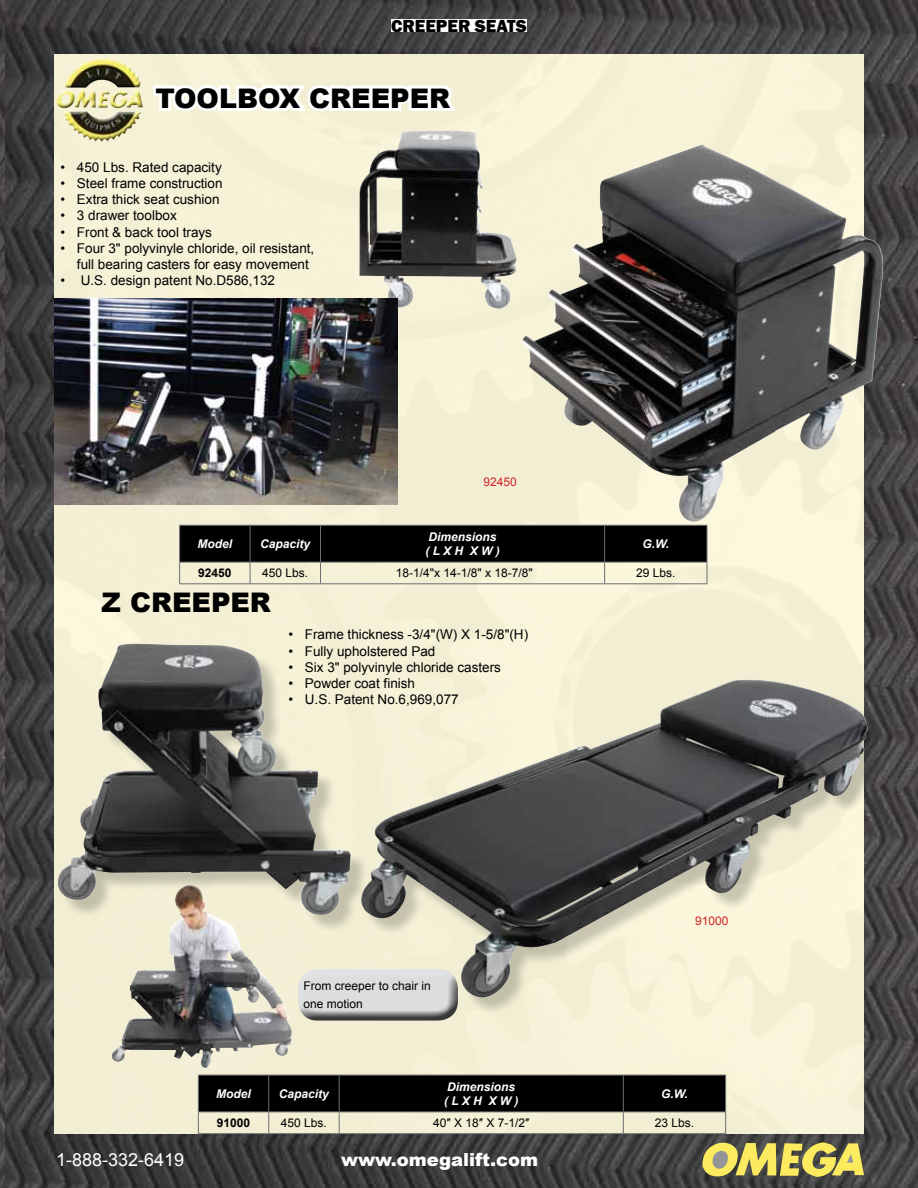
<style>
.page{position:relative;width:918px;height:1188px;background:#fff}
.page>*{position:absolute;margin:0;border:0;box-sizing:border-box;transform-origin:0 0}
.t1{font:900 27px "Arial";color:#000}
.t2{font:900 18px "Arial";color:#fff}
.t3{font:18px "Arial";color:#fff}
.t4{font:800 18px "Franklin Gothic";color:#000}
.t5{font:13.5px/16.2px "Arial";color:#000}
.t6{font:12px/18px "Arial";color:#000}
.t7{font:italic 700 12px/14.4px "Arial";color:#fff}
.t8{font:700 12px "Arial";color:#000}
.t9{font:12px "Arial";color:#d2232a}
</style>
<div class="page">
<img style="left:4px;top:0;width:914px;height:1188px">
<img style="left:0;top:0;width:4px;height:1188px">
<div style="left:54px;top:50px;width:810px;height:1086px;background:#f5f1d6"></div>
<svg style="left:701px;top:1140px;width:163px;height:42px;background:#a19954"></svg>
<img style="left:56px;top:56px;width:87px;height:64px">
<div style="left:364px;top:682px;width:522px;height:334px;background:#000;opacity:.2"></div>
<img style="left:360px;top:679px;width:508px;height:319px">
<svg style="left:150px;top:80px;width:310px;height:36px"></svg>
<svg style="left:198px;top:1075px;width:528px;height:58px;background:#59584f"></svg>
<hr style="left:198px;top:1133px;width:71px;height:1px;background:#6d6e71">
<hr style="left:269px;top:1133px;width:70px;height:1px;background:#6d6e71">
<hr style="left:339px;top:1133px;width:284px;height:1px;background:#6d6e71">
<hr style="left:623px;top:1133px;width:103px;height:1px;background:#6d6e71">
<svg style="left:179px;top:525px;width:529px;height:58px;background:#5b5a51"></svg>
<hr style="left:179px;top:583px;width:71px;height:1px;background:#6d6e71">
<hr style="left:250px;top:583px;width:71px;height:1px;background:#6d6e71">
<hr style="left:321px;top:583px;width:284px;height:1px;background:#6d6e71">
<hr style="left:605px;top:583px;width:102px;height:1px;background:#6d6e71">
<div style="left:61px;top:646px;width:308px;height:287px;background:#000;opacity:.2"></div>
<img style="left:56px;top:644px;width:295px;height:274px">
<div style="left:297px;top:966px;width:163px;height:43px;background:#fff;opacity:.25"></div>
<div style="left:297px;top:973px;width:163px;height:49px;background:#000;opacity:.75"></div>
<div style="left:391px;top:19px;width:136px;height:13px;background:#fff"></div>
<img style="left:521px;top:144px;width:363px;height:385px">
<img style="left:359px;top:131px;width:158px;height:178px">
<img style="left:54px;top:298px;width:343px;height:207px">
<img style="left:111px;top:886px;width:181px;height:183px">
<h2 class="t4" style="left:391px;top:14px;width:137px">CREEPER SEATS</h2>
<h1 class="t1" style="left:156px;top:79px;width:296px">TOOLBOX CREEPER</h1>
<p class="t5" style="left:60px;top:159px;width:163px">• 450 Lbs. Rated capacity</p>
<p class="t5" style="left:60px;top:175px;width:164px">• Steel frame construction</p>
<p class="t5" style="left:60px;top:192px;width:161px">• Extra thick seat cushion</p>
<p class="t5" style="left:60px;top:208px;width:118px">• 3 drawer toolbox</p>
<p class="t5" style="left:60px;top:224px;width:153px">• Front &amp; back tool trays</p>
<p class="t5" style="left:77px;top:240px;width:239px;text-indent:-16px">• Four 3" polyvinyle chloride, oil resistant, full bearing casters for easy movement</p>
<p class="t5" style="left:60px;top:273px;width:216px">• U.S. design patent No.D586,132</p>
<p class="t9" style="left:484px;top:474px;width:35px">92450</p>
<p class="t7" style="left:198px;top:537px;width:36px">Model</p>
<p class="t7" style="left:260px;top:537px;width:52px">Capacity</p>
<p class="t7" style="left:425px;top:530px;width:76px">Dimensions ( L X H X W )</p>
<p class="t7" style="left:643px;top:537px;width:28px">G.W.</p>
<p class="t8" style="left:198px;top:565px;width:35px">92450</p>
<p class="t6" style="left:262px;top:564px;width:48px">450 Lbs.</p>
<p class="t6" style="left:396px;top:564px;width:138px">18-1/4"x 14-1/8" x 18-7/8"</p>
<p class="t6" style="left:636px;top:564px;width:41px">29 Lbs.</p>
<h1 class="t1" style="left:102px;top:583px;width:171px">Z CREEPER</h1>
<p class="t5" style="left:288px;top:627px;width:241px">• Frame thickness -3/4"(W) X 1-5/8"(H)</p>
<p class="t5" style="left:288px;top:643px;width:149px">• Fully upholstered Pad</p>
<p class="t5" style="left:288px;top:659px;width:214px">• Six 3" polyvinyle chloride casters</p>
<p class="t5" style="left:288px;top:675px;width:128px">• Powder coat finish</p>
<p class="t5" style="left:288px;top:692px;width:172px">• U.S. Patent No.6,969,077</p>
<p class="t6" style="left:303px;top:977px;width:129px">From creeper to chair in one motion</p>
<p class="t9" style="left:695px;top:913px;width:35px">91000</p>
<p class="t7" style="left:216px;top:1087px;width:36px">Model</p>
<p class="t7" style="left:279px;top:1087px;width:52px">Capacity</p>
<p class="t7" style="left:444px;top:1080px;width:76px">Dimensions ( L X H X W )</p>
<p class="t7" style="left:661px;top:1087px;width:28px">G.W.</p>
<p class="t8" style="left:217px;top:1115px;width:35px">91000</p>
<p class="t6" style="left:281px;top:1114px;width:48px">450 Lbs.</p>
<p class="t6" style="left:433px;top:1114px;width:98px">40″ X 18″ X 7-1/2″</p>
<p class="t6" style="left:655px;top:1114px;width:41px">23 Lbs.</p>
<h2 class="t3" style="left:56px;top:1148px;width:130px">1-888-332-6419</h2>
<h2 class="t2" style="left:341px;top:1147px;width:198px">WWW.OMEGALIFT.COM</h2>
</div>
